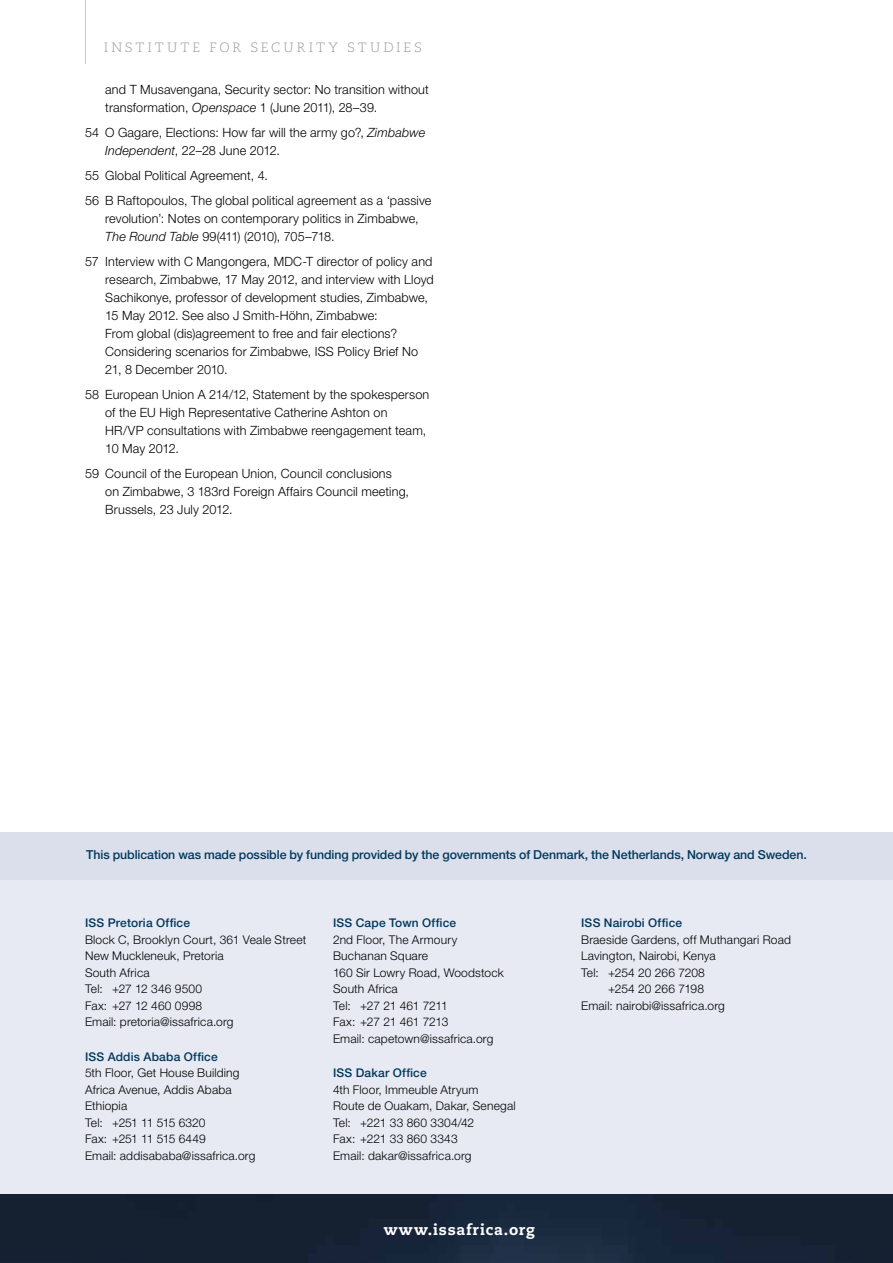
<style>
.page{position:relative;width:893px;height:1263px;background:#fff}
.page>*{position:absolute;margin:0;border:0;box-sizing:border-box;transform-origin:0 0}
.t1{font:800 15px "Caecilia LT Std";letter-spacing:.055em;color:#fff}
.t2{font:300 13.5px "Caecilia LT Std";letter-spacing:.225em;color:#9d9d9c}
.t3{font:300 12.75px/18px "Helvetica Neue LT Std";letter-spacing:.01em;color:#000}
.t4{font:500 12.3px "Helvetica Neue LT Std";letter-spacing:-.005em;color:#00385d}
.t5{font:300 12px/16.5px "Helvetica Neue LT Std";letter-spacing:.015em;color:#000}
.t6{font:500 12px "Helvetica Neue LT Std";letter-spacing:.015em;color:#00385d}
.t7{font:300 12px "Helvetica Neue LT Std";letter-spacing:-.005em;color:#000}
.s1{font-style:italic}
</style>
<div class="page">
<hr style="left:85px;top:0;width:1px;height:64px;background:#c6c6c6">
<div style="left:0;top:832px;width:893px;height:61px;background:#dbdfeb"></div>
<div style="left:0;top:880px;width:893px;height:321px;background:#e7eaf2"></div>
<img style="left:0;top:1195px;width:893px;height:68px">
<p class="t2" style="left:104px;top:40px;width:11px">INS</p>
<p class="t2" style="left:135px;top:40px;width:270px">TITUTE FOR SE CURITY STUDIES</p>
<p class="t3" style="left:105px;top:80px;width:325px">and T Musavengana, Security sector: No transition without transformation, <span class="s1">Openspace</span> 1 (June 2011), 28–39.</p>
<p class="t3" style="left:105px;top:123px;width:322px;text-indent:-20px">54 O Gagare, Elections: How far will the army go?, <span class="s1">Zimbabwe<br>Independent</span>, 22–28 June 2012.</p>
<p class="t3" style="left:85px;top:163px;width:348px;line-height:25px">55 Global Political Agreement, 4.<br>56 B Raftopoulos, The global political agreement as a ‘passive</p>
<p class="t3" style="left:105px;top:209px;width:315px">revolution’: Notes on contemporary politics in Zimbabwe,<br><span class="s1">The Round Table</span> 99(411) (2010), 705–718.</p>
<p class="t3" style="left:105px;top:252px;width:330px;text-indent:-20px">57 Interview with C Mangongera, MDC-T director of policy and research, Zimbabwe, 17 May 2012, and interview with Lloyd Sachikonye, professor of development studies, Zimbabwe, 15 May 2012. See also J Smith-Höhn, Zimbabwe:<br>From global (dis)agreement to free and fair elections?<br>Considering scenarios for Zimbabwe, ISS Policy Brief No 21, 8 December 2010.</p>
<p class="t3" style="left:105px;top:385px;width:326px;text-indent:-20px">58 European Union A 214/12, Statement by the spokesperson of the EU High Representative Catherine Ashton on<br>HR/VP consultations with Zimbabwe reengagement team, 10 May 2012.</p>
<p class="t3" style="left:105px;top:464px;width:305px;text-indent:-20px">59 Council of the European Union, Council conclusions<br>on Zimbabwe, 3 183rd Foreign Affairs Council meeting,<br>Brussels, 23 July 2012.</p>
<p class="t4" style="left:86px;top:848px;width:722px">This publication was made possible by funding provided by the governments of Denmark, the Netherlands, Norway and Sweden.</p>
<p class="t6" style="left:85px;top:916px;width:107px">ISS Pretoria Office</p>
<p class="t5" style="left:85px;top:931px;width:223px">Block C, Brooklyn Court, 361 Veale Street<br>New Muckleneuk, Pretoria<br>South Africa<br>Tel: +27 12 346 9500<br>Fax: +27 12 460 0998<br>Email: pretoria@issafrica.org</p>
<p class="t6" style="left:85px;top:1049px;width:134px">ISS Addis Ababa Office</p>
<p class="t5" style="left:85px;top:1064px;width:172px">5th Floor, Get House Building<br>Africa Avenue, Addis Ababa<br>Ethiopia<br>Tel: +251 11 515 6320<br>Fax: +251 11 515 6449<br>Email: addisababa@issafrica.org</p>
<p class="t6" style="left:333px;top:916px;width:125px">ISS Cape Town Office</p>
<p class="t5" style="left:333px;top:931px;width:172px">2nd Floor, The Armoury<br>Buchanan Square<br>160 Sir Lowry Road, Woodstock<br>South Africa<br>Tel: +27 21 461 7211<br>Fax: +27 21 461 7213<br>Email: capetown@issafrica.org</p>
<p class="t6" style="left:333px;top:1066px;width:95px">ISS Dakar Office</p>
<p class="t5" style="left:333px;top:1081px;width:184px">4th Floor, Immeuble Atryum<br>Route de Ouakam, Dakar, Senegal<br>Tel: +221 33 860 3304/42<br>Fax: +221 33 860 3343<br>Email: dakar@issafrica.org</p>
<p class="t1" style="left:384px;top:1220px;width:153px">www.issafrica.org</p>
<p class="t6" style="left:581px;top:916px;width:103px">ISS Nairobi Office</p>
<p class="t5" style="left:581px;top:931px;width:211px">Braeside Gardens, off Muthangari Road</p>
<p class="t5" style="left:581px;top:947px;width:136px">Lavington, Nairobi, Kenya</p>
<p class="t5" style="left:581px;top:964px;width:125px">Tel: +254 20 266 7208</p>
<p class="t7" style="left:608px;top:981px;width:97px">+254 20 266 7198</p>
<p class="t5" style="left:581px;top:997px;width:145px">Email: nairobi@issafrica.org</p>
</div>
